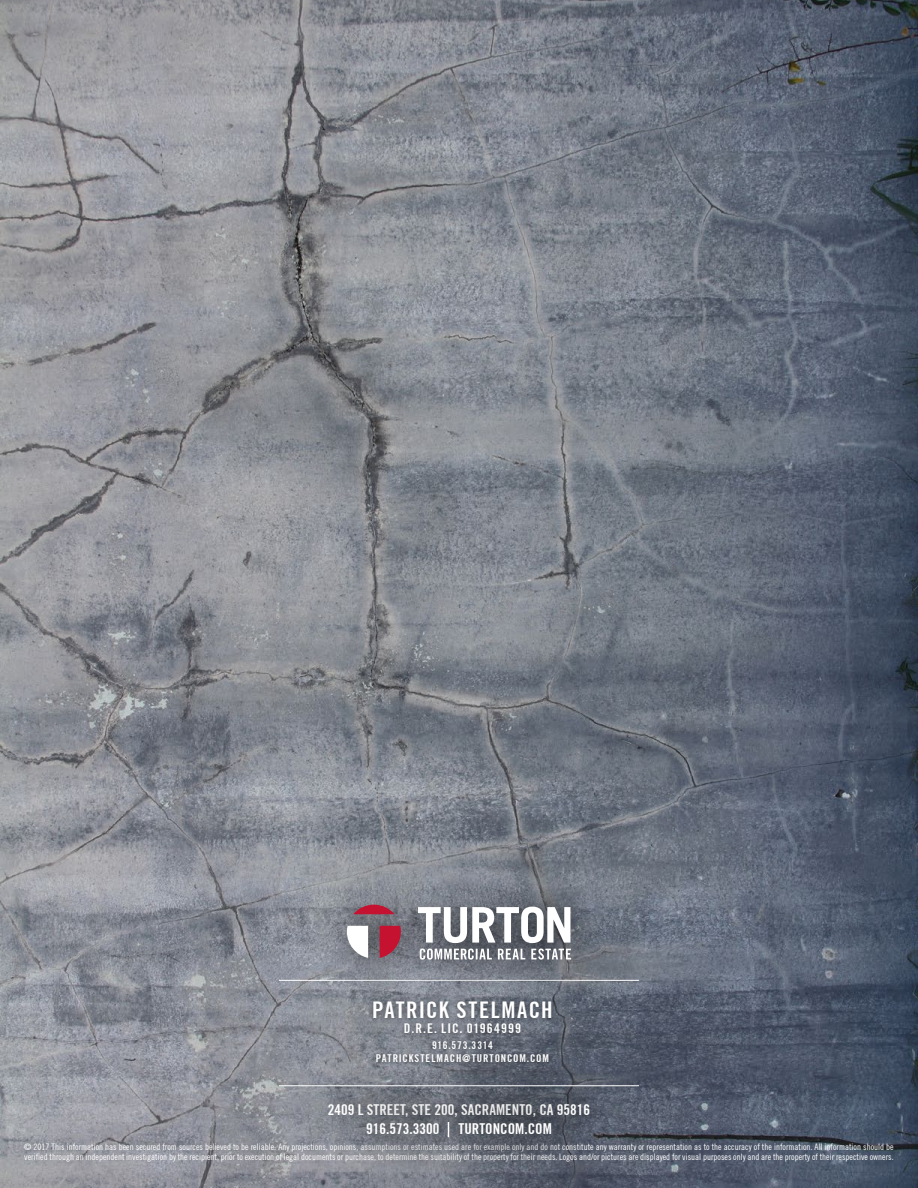
<style>
.page{position:relative;width:918px;height:1188px;background:#fff}
.page>*{position:absolute;margin:0;border:0;box-sizing:border-box;transform-origin:0 0}
.t1{font:700 condensed 22.95px "Trade Gothic No.20";letter-spacing:.06em;color:#fff}
.t2{font:700 condensed 15px/19.6px "Trade Gothic No.20";color:#fff}
.t3{font:700 condensed 13.35px "Trade Gothic No.20";letter-spacing:.08em;color:#fff}
.t4{font:700 condensed 10.8px/12.9px "Trade Gothic No.20";letter-spacing:.075em;color:#fff;text-align:center}
.t5{font:condensed 9px/10.5px "Trade Gothic No.18";color:#fff}
</style>
<div class="page">
<img style="left:0;top:0;width:918px;height:1188px">
<hr style="left:279px;top:980px;width:360px;height:1px;background:#fff">
<div style="left:292px;top:1065px;width:336px;height:92px;background:#000;opacity:.62"></div>
<div style="left:330px;top:1085px;width:147px;height:91px;background:#000;opacity:.62"></div>
<div style="left:423px;top:1085px;width:167px;height:91px;background:#000;opacity:.62"></div>
<svg style="left:448px;top:1122px;width:1px;height:15px"></svg>
<div style="left:367px;top:996px;width:190px;height:44px;background:#000;opacity:.48"></div>
<div style="left:370px;top:1036px;width:184px;height:33px;background:#000;opacity:.48"></div>
<hr style="left:279px;top:1085px;width:360px;height:1px;background:#fff">
<div style="left:310px;top:867px;width:301px;height:133px;background:#000;opacity:.62"></div>
<svg style="left:420px;top:949px;width:151px;height:11px"></svg>
<svg style="left:347px;top:905px;width:54px;height:53px"></svg>
<svg style="left:418px;top:907px;width:152px;height:36px"></svg>
<h1 class="t1" style="left:372px;top:996px;width:182px">PATRICK STELMACH</h1>
<h3 class="t3" style="left:404px;top:1020px;width:119px">D.R.E. LIC. 01964999</h3>
<p class="t4" style="left:376px;top:1038px;width:175px">916.573.3314<br>PATRICKSTELMACH@TURTONCOM.COM</p>
<h2 class="t2" style="left:366px;top:1099px;width:226px;text-indent:-38px">2409 L STREET, STE 200, SACRAMENTO, CA 95816<br>916.573.3300</h2>
<h2 class="t2" style="left:459px;top:1119px;width:95px">TURTONCOM.COM</h2>
<p class="t5" style="left:24px;top:1141px;width:871px">© 2017 This information has been secured from sources believed to be reliable. Any projections, opinions, assumptions or estimates used are for example only and do not constitute any warranty or representation as to the accuracy of the information. All information should be verified through an independent investigation by the recipient, prior to execution of legal documents or purchase, to determine the suitability of the property for their needs. Logos and/or pictures are displayed for visual purposes only and are the property of their respective owners.</p>
</div>
